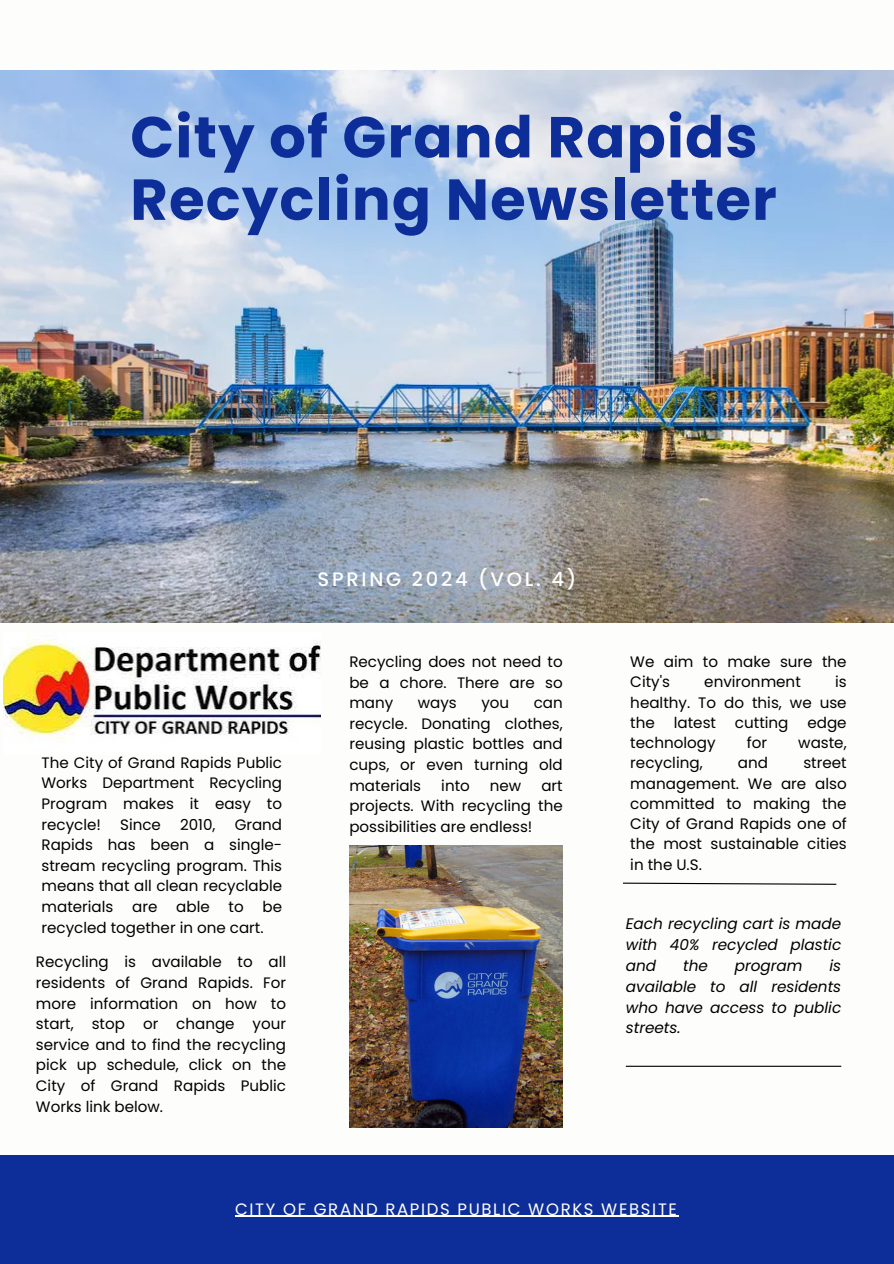
<style>
.page{position:relative;width:894px;height:1264px;background:#fff}
.page>*{position:absolute;margin:0;border:0;box-sizing:border-box;transform-origin:0 0}
.t1{font:700 57.6px/62.4px "Poppins";letter-spacing:.02em;color:#0d2e98}
.t2{font:500 19.5px "Poppins";letter-spacing:.14em;color:#fff}
.t3{font:16.5px "Poppins";letter-spacing:.1em;color:#fff}
.t4{font:italic 15.3px/20.9px "Poppins";color:#000;text-align:justify}
.t5{font:15.15px/20.5px "Poppins";color:#000;text-align:justify}
</style>
<div class="page">
<div style="left:0;top:1155px;width:893px;height:108px;background:#0d2e98"></div>
<svg style="left:623px;top:882px;width:214px;height:3px"></svg>
<hr style="left:625px;top:1065px;width:216px;height:1px;background:#000">
<img style="left:349px;top:846px;width:213px;height:281px">
<img style="left:3px;top:633px;width:317px;height:108px">
<img style="left:0;top:71px;width:893px;height:551px">
<hr style="left:235px;top:1215px;width:443px;height:1px;background:#fff">
<p class="t1" style="left:130px;top:106px;width:648px">City of Grand Rapids<br>Recycling Newsletter</p>
<p class="t5" style="left:42px;top:752px;width:242px">The City of Grand Rapids Public Works Department Recycling Program makes it easy to recycle!</p>
<p class="t5" style="left:120px;top:814px;width:42px">Since</p>
<p class="t5" style="left:180px;top:814px;width:37px">2010,</p>
<p class="t5" style="left:42px;top:814px;width:242px;text-indent:193px">Grand Rapids has been a single&shy;stream recycling program. This means that all clean recyclable materials are able to be recycled together in one cart.</p>
<p class="t5" style="left:36px;top:951px;width:251px">Recycling is available to all residents of Grand Rapids. For more information on how to start, stop or change your service and to find the recycling pick up schedule, click on the City of Grand Rapids Public Works link below.</p>
<p class="t2" style="left:317px;top:565px;width:260px">SPRING 2024 (VOL. 4)</p>
<p class="t5" style="left:349px;top:651px;width:215px">Recycling does not need to be a chore. There are so many</p>
<p class="t5" style="left:349px;top:692px;width:215px;text-indent:184px">can recycle. Donating clothes, reusing plastic bottles and cups, or even turning old materials</p>
<p class="t5" style="left:418px;top:692px;width:40px">ways</p>
<p class="t5" style="left:481px;top:692px;width:29px">you</p>
<p class="t5" style="left:441px;top:775px;width:30px">into</p>
<p class="t5" style="left:490px;top:775px;width:33px">new</p>
<p class="t5" style="left:349px;top:775px;width:215px;text-indent:192px">art projects. With recycling the possibilities are endless!</p>
<h3 class="t5" style="left:630px;top:651px;width:218px">We aim to make sure the<br>City's</h3>
<h3 class="t5" style="left:630px;top:672px;width:218px;text-indent:205px">is healthy. To do this, we use the latest cutting edge technology</h3>
<h3 class="t5" style="left:704px;top:671px;width:98px">environment</h3>
<h3 class="t5" style="left:746px;top:732px;width:22px">for</h3>
<h3 class="t5" style="left:798px;top:732px;width:50px">waste,</h3>
<h3 class="t5" style="left:630px;top:752px;width:74px">recycling,</h3>
<h3 class="t5" style="left:737px;top:752px;width:32px">and</h3>
<h3 class="t5" style="left:630px;top:753px;width:218px;text-indent:173px">street management. We are also committed to making the City of Grand Rapids one of the most sustainable cities in the U.S.</h3>
<p class="t4" style="left:625px;top:913px;width:217px">Each recycling cart is made with 40% recycled plastic and</p>
<p class="t4" style="left:625px;top:955px;width:217px;text-indent:204px">is available to all residents who have access to public streets.</p>
<p class="t4" style="left:683px;top:955px;width:26px">the</p>
<p class="t4" style="left:734px;top:955px;width:69px">program</p>
<p class="t3" style="left:235px;top:1197px;width:443px">CITY OF GRAND RAPIDS PUBLIC WORKS WEBSITE</p>
</div>
